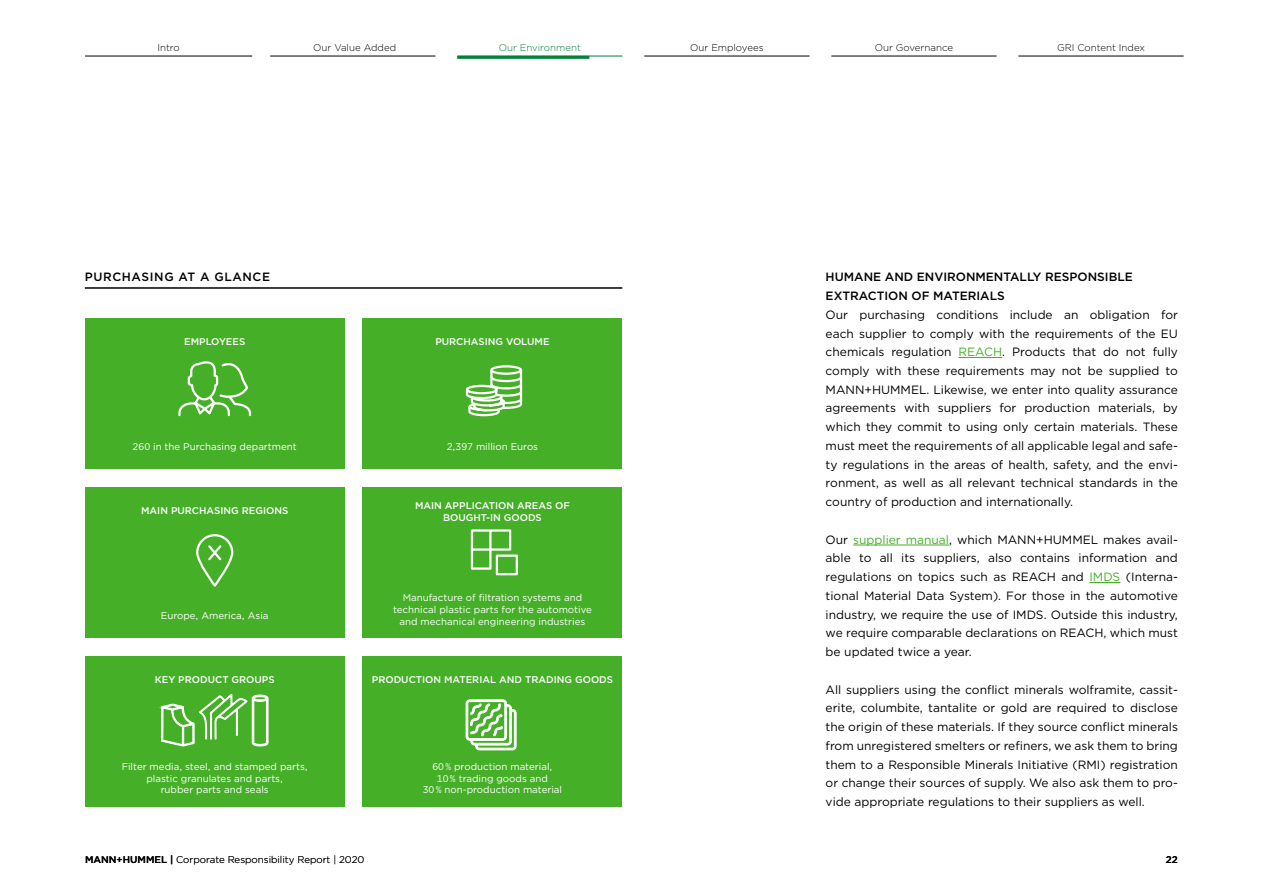
<style>
.page{position:relative;width:1263px;height:893px;background:#fff}
.page>*{position:absolute;margin:0;border:0;box-sizing:border-box;transform-origin:0 0}
.t1{font:12px/18.8px "Gotham";color:#000;text-align:justify}
.t2{font:500 12px/18.8px "Gotham";color:#000}
.t3{font:500 12px "Gotham";letter-spacing:.05em;color:#000}
.t4{font:9.75px/11.7px "Gotham";color:#fff;text-align:center}
.t5{font:500 9.75px/11.7px "Gotham";color:#fff;text-align:center}
.t6{font:300 9.75px "Gotham";color:#000}
.t7{font:300 9.75px "Gotham";color:#00823c}
.t8{font:500 9.75px "Gotham";color:#000}
.s1{color:#46af28}
.s2{font-weight:500}
</style>
<div class="page">
<hr style="left:85px;top:56px;width:167px;height:1px;background:#000">
<hr style="left:457px;top:56px;width:165px;height:1px;background:#00823c">
<hr style="left:644px;top:56px;width:165px;height:1px;background:#000">
<hr style="left:831px;top:56px;width:165px;height:1px;background:#000">
<hr style="left:1018px;top:56px;width:165px;height:1px;background:#000">
<hr style="left:270px;top:56px;width:165px;height:1px;background:#000">
<hr style="left:958px;top:357px;width:44px;height:1px;background:#46af28">
<hr style="left:853px;top:545px;width:96px;height:1px;background:#46af28">
<hr style="left:1089px;top:582px;width:31px;height:1px;background:#46af28">
<div style="left:363px;top:319px;width:259px;height:150px;background:#46af28"></div>
<svg style="left:465px;top:365px;width:58px;height:52px"></svg>
<div style="left:85px;top:319px;width:260px;height:150px;background:#46af28"></div>
<svg style="left:178px;top:361px;width:74px;height:56px"></svg>
<div style="left:85px;top:488px;width:260px;height:150px;background:#46af28"></div>
<div style="left:85px;top:656px;width:260px;height:150px;background:#46af28"></div>
<div style="left:363px;top:488px;width:259px;height:150px;background:#46af28"></div>
<div style="left:363px;top:656px;width:259px;height:150px;background:#46af28"></div>
<svg style="left:161px;top:693px;width:107px;height:54px"></svg>
<svg style="left:196px;top:534px;width:38px;height:53px"></svg>
<svg style="left:470px;top:529px;width:48px;height:47px"></svg>
<svg style="left:466px;top:699px;width:50px;height:51px"></svg>
<hr style="left:85px;top:287px;width:537px;height:2px;background:#000">
<hr style="left:457px;top:56px;width:132px;height:3px;background:#00823c">
<p class="t6" style="left:157px;top:41px;width:24px">Intro</p>
<p class="t6" style="left:313px;top:41px;width:84px">Our Value Added</p>
<p class="t7" style="left:499px;top:41px;width:84px">Our Environment</p>
<p class="t6" style="left:690px;top:41px;width:75px">Our Employees</p>
<p class="t6" style="left:875px;top:41px;width:80px">Our Governance</p>
<p class="t6" style="left:1057px;top:41px;width:89px">GRI Content Index</p>
<p class="t3" style="left:85px;top:269px;width:187px">PURCHASING AT A GLANCE</p>
<p class="t5" style="left:184px;top:336px;width:63px">EMPLOYEES</p>
<p class="t4" style="left:133px;top:440px;width:166px">260 in the Purchasing department</p>
<p class="t5" style="left:141px;top:505px;width:149px">MAIN PURCHASING REGIONS</p>
<p class="t4" style="left:161px;top:609px;width:109px">Europe, America, Asia</p>
<p class="t5" style="left:155px;top:673px;width:121px">KEY PRODUCT GROUPS</p>
<p class="t5" style="left:435px;top:336px;width:116px">PURCHASING VOLUME</p>
<p class="t4" style="left:447px;top:440px;width:93px">2,397 million Euros</p>
<p class="t5" style="left:415px;top:500px;width:156px">MAIN APPLICATION AREAS OF<br>BOUGHT-IN GOODS</p>
<p class="t4" style="left:393px;top:592px;width:200px">Manufacture of filtration systems and technical plastic parts for the automotive and mechanical engineering industries</p>
<p class="t5" style="left:372px;top:673px;width:243px">PRODUCTION MATERIAL AND TRADING GOODS</p>
<p class="t4" style="left:122px;top:761px;width:188px">Filter media, steel, and stamped parts, plastic granulates and parts,<br>rubber parts and seals</p>
<p class="t4" style="left:423px;top:761px;width:141px">60 % production material,<br>10 % trading goods and<br>30 % non-production material</p>
<p class="t2" style="left:826px;top:267px;width:309px">HUMANE AND ENVIRONMENTALLY RESPONSIBLE<br>EXTRACTION OF MATERIALS</p>
<p class="t1" style="left:826px;top:305px;width:354px">Our purchasing conditions include an obligation for each supplier to comply with the requirements of the EU chemicals regulation <span class="s1">REACH</span>. Products that do not fully comply with these requirements may not be supplied to MANN+HUMMEL. Likewise, we enter into quality assurance agreements with suppliers for production materials, by which they commit to using only certain materials. These must meet the requirements of all applicable legal and safe&shy;ty regulations in the areas of health, safety, and the envi&shy;ronment, as well as all relevant technical standards in the country of production and internationally.</p>
<p class="t1" style="left:826px;top:530px;width:354px">Our <span class="s1">supplier manual</span>, which MANN+HUMMEL makes avail&shy;able to all its suppliers, also contains information and regulations on topics such as REACH and <span class="s1">IMDS</span> (Interna&shy;tional Material Data System). For those in the automotive industry, we require the use of IMDS. Outside this industry, we require comparable declarations on REACH, which must be updated twice a year.</p>
<p class="t1" style="left:826px;top:680px;width:354px">All suppliers using the conflict minerals wolframite, cassit&shy;erite, columbite, tantalite or gold are required to disclose the origin of these materials. If they source conflict minerals from unregistered smelters or refiners, we ask them to bring them to a Responsible Minerals Initiative (RMI) registration or change their sources of supply. We also ask them to pro&shy;vide appropriate regulations to their suppliers as well.</p>
<p class="t6" style="left:85px;top:853px;width:281px"><span class="s2">MANN+HUMMEL |</span> Corporate Responsibility Report | 2020</p>
<p class="t8" style="left:1166px;top:853px;width:13px">22</p>
</div>
